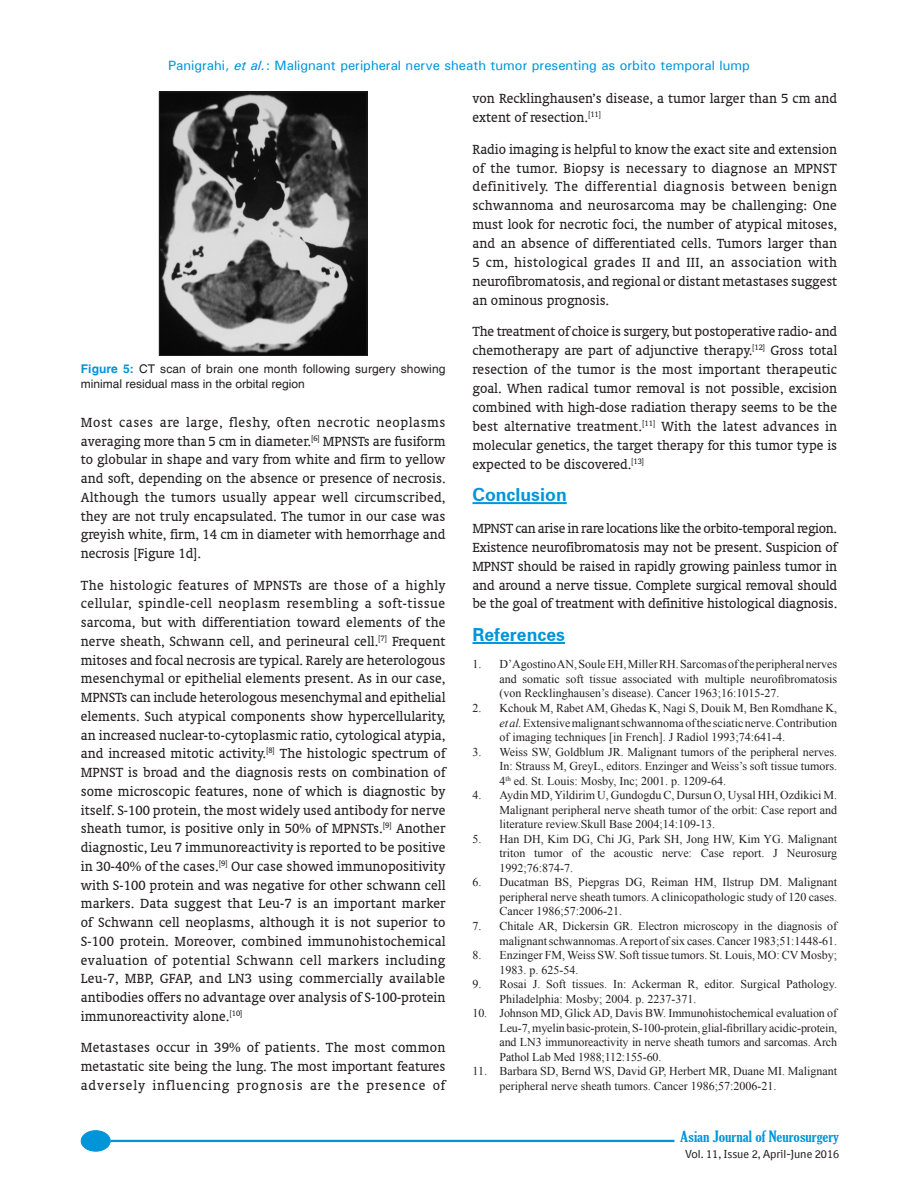
<style>
.page{position:relative;width:918px;height:1188px;background:#fff}
.page>*{position:absolute;margin:0;border:0;box-sizing:border-box;transform-origin:0 0}
.t1{font:700 18px "Zurich BT";color:#0095d9}
.TX{font:15px/18.8px "Oranda BT";color:#231f20;text-align:justify}
.RF_RECTO{font:extra-condensed 15px "Gloucester";color:#0095d9;scale:1.25 1}
.t2{font:500 13.5px "Univers";color:#0095d9}
.REF{font:12px/14.5px "Times New Roman";color:#231f20;text-align:justify}
.FGC{font:12px/15px "Helvetica";letter-spacing:.005em;color:#231f20}
.RF_RECTO_1{font:11.25px "BI Sans";letter-spacing:-.005em;color:#231f20}
.s1{font-style:italic}
.s2{font-weight:700;color:#0095d9}
</style>
<div class="page">
<hr style="left:111px;top:1140px;width:563px;height:2px;background:#0095d9">
<div style="left:81px;top:1131px;width:29px;height:20px;background:#0095d9;border-radius:50%"></div>
<div style="left:81px;top:1130px;width:30px;height:22px;border:1px solid #0095d9;border-radius:50%"></div>
<hr style="left:472px;top:502px;width:95px;height:2px;background:#0095d9">
<hr style="left:472px;top:642px;width:93px;height:2px;background:#0095d9">
<img style="left:161px;top:94px;width:204px;height:260px">
<div style="left:159px;top:92px;width:208px;height:264px;border:1px solid #231f20"></div>
<p class="t2" style="left:168px;top:57px;width:583px">Panigrahi, <span class="s1">et al.</span>: Malignant peripheral nerve sheath tumor presenting as orbito temporal lump</p>
<p class="FGC" style="left:81px;top:362px;width:366px"><span class="s2">Figure 5:</span> CT scan of brain one month following surgery showing minimal residual mass in the orbital region</p>
<p class="TX" style="left:81px;top:413px;width:366px">Most cases are large, fleshy, often necrotic neoplasms averaging more than 5 cm in diameter.<sup>[6]</sup> MPNSTs are fusiform to globular in shape and vary from white and firm to yellow and soft, depending on the absence or presence of necrosis.<br>Although the tumors usually appear well circumscribed, they are not truly encapsulated. The tumor in our case was greyish white, firm, 14 cm in diameter with hemorrhage and necrosis [Figure 1d].</p>
<p class="TX" style="left:81px;top:575px;width:366px">The histologic features of MPNSTs are those of a highly cellular, spindle‑cell neoplasm resembling a soft‑tissue sarcoma, but with differentiation toward elements of the nerve sheath, Schwann cell, and perineural cell.<sup>[7]</sup> Frequent mitoses and focal necrosis are typical. Rarely are heterologous mesenchymal or epithelial elements present. As in our case, MPNSTs can include heterologous mesenchymal and epithelial elements. Such atypical components show hypercellularity, an increased nuclear‑to‑cytoplasmic ratio, cytological atypia, and increased mitotic activity.<sup>[8]</sup> The histologic spectrum of MPNST is broad and the diagnosis rests on combination of some microscopic features, none of which is diagnostic by itself. S-100 protein, the most widely used antibody for nerve sheath tumor, is positive only in 50% of MPNSTs.<sup>[9]</sup> Another diagnostic, Leu 7 immunoreactivity is reported to be positive in 30‑40% of the cases.<sup>[9]</sup> Our case showed immunopositivity with S-100 protein and was negative for other schwann cell markers. Data suggest that Leu‑7 is an important marker of Schwann cell neoplasms, although it is not superior to S-100 protein. Moreover, combined immunohistochemical evaluation of potential Schwann cell markers including Leu‑7, MBP, GFAP, and LN3 using commercially available antibodies offers no advantage over analysis of S-100‑protein immunoreactivity alone.<sup>[10]</sup></p>
<p class="TX" style="left:81px;top:1038px;width:366px">Metastases occur in 39% of patients. The most common metastatic site being the lung. The most important features adversely influencing prognosis are the presence of</p>
<p class="TX" style="left:472px;top:89px;width:366px">von Recklinghausen’s disease, a tumor larger than 5 cm and extent of resection.<sup>[11]</sup></p>
<p class="TX" style="left:472px;top:139px;width:366px">Radio imaging is helpful to know the exact site and extension of the tumor. Biopsy is necessary to diagnose an MPNST definitively. The differential diagnosis between benign schwannoma and neurosarcoma may be challenging: One must look for necrotic foci, the number of atypical mitoses, and an absence of differentiated cells. Tumors larger than 5 cm, histological grades II and III, an association with neurofibromatosis, and regional or distant metastases suggest an ominous prognosis.</p>
<p class="TX" style="left:472px;top:322px;width:366px">The treatment of choice is surgery, but postoperative radio‑ and chemotherapy are part of adjunctive therapy.<sup>[12]</sup> Gross total resection of the tumor is the most important therapeutic goal. When radical tumor removal is not possible, excision combined with high‑dose radiation therapy seems to be the best alternative treatment.<sup>[11]</sup> With the latest advances in molecular genetics, the target therapy for this tumor type is expected to be discovered.<sup>[13]</sup></p>
<h1 class="t1" style="left:472px;top:484px;width:96px">Conclusion</h1>
<p class="TX" style="left:472px;top:519px;width:366px">MPNST can arise in rare locations like the orbito‑temporal region.<br>Existence neurofibromatosis may not be present. Suspicion of MPNST should be raised in rapidly growing painless tumor in and around a nerve tissue. Complete surgical removal should be the goal of treatment with definitive histological diagnosis.</p>
<h1 class="t1" style="left:472px;top:624px;width:94px">References</h1>
<p class="REF" style="left:500px;top:657px;width:339px;text-indent:-27px">1. D’Agostino AN, Soule EH, Miller RH. Sarcomas of the peripheral nerves and somatic soft tissue associated with multiple neurofibromatosis (von Recklinghausen’s disease). Cancer 1963;16:1015‑27.</p>
<p class="REF" style="left:500px;top:700px;width:339px;text-indent:-27px">2. Kchouk M, Rabet AM, Ghedas K, Nagi S, Douik M, Ben Romdhane K, <span class="s1">etal.</span> Extensive malignant schwannoma of the sciatic nerve. Contribution of imaging techniques [in French]. J Radiol 1993;74:641‑4.</p>
<p class="REF" style="left:500px;top:744px;width:339px;text-indent:-27px">3. Weiss SW, Goldblum JR. Malignant tumors of the peripheral nerves.<br>In: Strauss M, GreyL, editors. Enzinger and Weiss’s soft tissue tumors.<br>4<sup>th</sup> ed. St. Louis: Mosby, Inc; 2001. p. 1209‑64.</p>
<p class="REF" style="left:500px;top:788px;width:339px;text-indent:-27px">4. Aydin MD, Yildirim U, Gundogdu C, Dursun O, Uysal HH, Ozdikici M.<br>Malignant peripheral nerve sheath tumor of the orbit: Case report and literature review.Skull Base 2004;14:109‑13.</p>
<p class="REF" style="left:500px;top:831px;width:339px;text-indent:-27px">5. Han DH, Kim DG, Chi JG, Park SH, Jong HW, Kim YG. Malignant triton tumor of the acoustic nerve: Case report. J Neurosurg 1992;76:874‑7.</p>
<p class="REF" style="left:500px;top:875px;width:339px;text-indent:-27px">6. Ducatman BS, Piepgras DG, Reiman HM, Ilstrup DM. Malignant peripheral nerve sheath tumors. A clinicopathologic study of 120 cases.<br>Cancer 1986;57:2006‑21.</p>
<p class="REF" style="left:472px;top:918px;width:366px;text-align:right">7. Chitale AR, Dickersin GR. Electron microscopy in the diagnosis of malignant schwannomas. Areport of six cases. Cancer 1983;51:1448‑61.</p>
<p class="REF" style="left:500px;top:947px;width:339px;text-indent:-27px">8. Enzinger FM, Weiss SW. Soft tissue tumors. St. Louis, MO: CV Mosby;<br>1983. p. 625‑54.</p>
<p class="REF" style="left:500px;top:976px;width:339px;text-indent:-27px">9. Rosai J. Soft tissues. In: Ackerman R, editor. Surgical Pathology.<br>Philadelphia: Mosby; 2004. p. 2237‑371.</p>
<p class="REF" style="left:500px;top:1006px;width:339px;text-indent:-27px">10. Johnson MD, Glick AD, Davis BW. Immunohistochemical evaluation of Leu‑7, myelin basic‑protein, S-100‑protein, glial‑fibrillary acidic‑protein, and LN3 immunoreactivity in nerve sheath tumors and sarcomas. Arch Pathol Lab Med 1988;112:155‑60.</p>
<p class="REF" style="left:500px;top:1064px;width:339px;text-indent:-27px">11. Barbara SD, Bernd WS, David GP, Herbert MR, Duane MI. Malignant peripheral nerve sheath tumors. Cancer 1986;57:2006‑21.</p>
<p class="RF_RECTO" style="left:680px;top:1128px;width:129px">Asian Journal of Neurosurgery</p>
<p class="RF_RECTO_1" style="left:686px;top:1148px;width:155px">Vol. 11, Issue 2, April‑June 2016</p>
</div>
